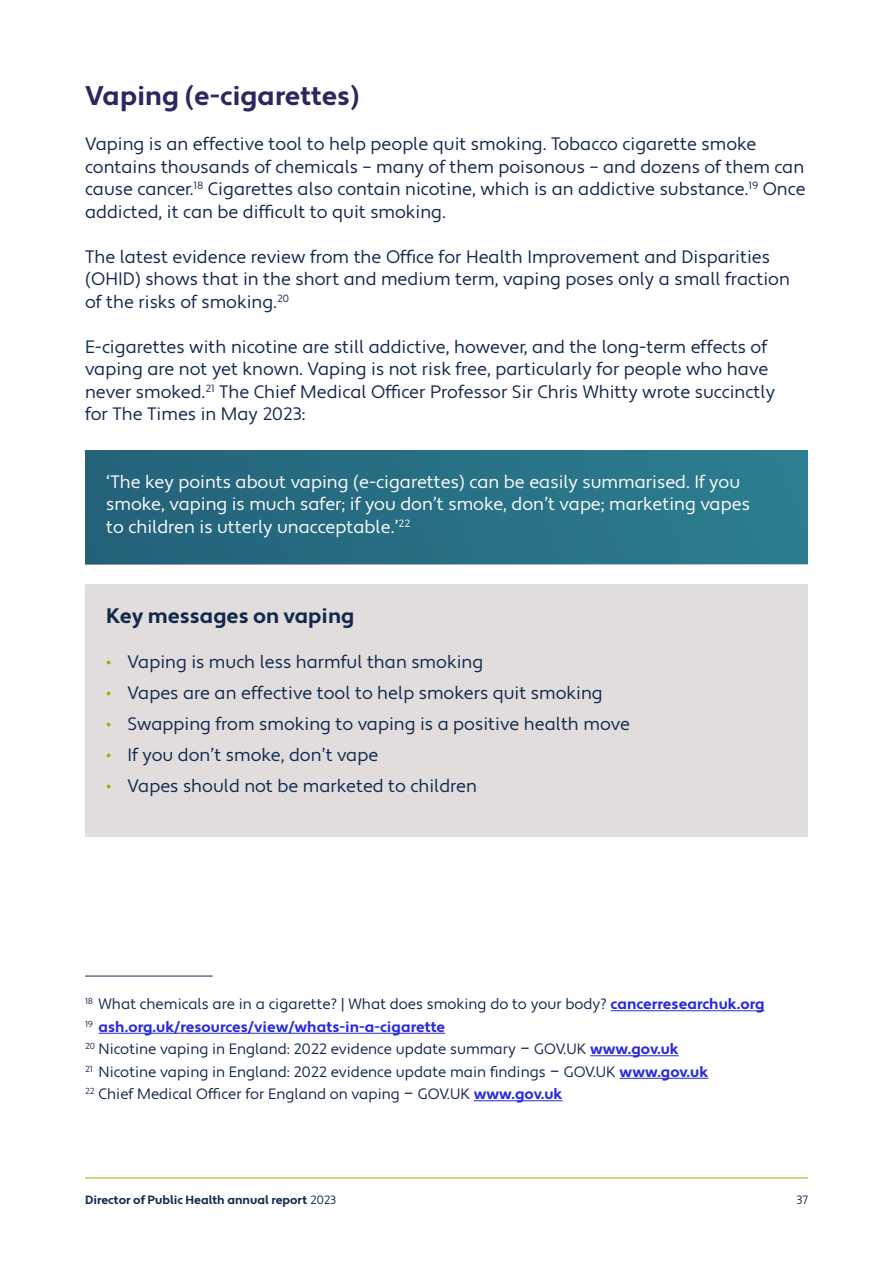
<style>
.page{position:relative;width:893px;height:1263px;background:#fff}
.page>*{position:absolute;margin:0;border:0;box-sizing:border-box;transform-origin:0 0}
.t1{font:700 27px "Apertura";color:#2a285f}
.t2{font:700 21px "Apertura";color:#12284c}
.t3{font:18px/22.5px "Apertura";color:#12284c}
.t4{font:18px/22.5px "Apertura";color:#fff}
.t5{font:15px "Apertura";color:#12284c}
.t6{font:700 15px "Apertura";color:#272ade}
.t7{font:700 12px "Apertura";color:#12284c}
.t8{font:12px "Apertura";color:#12284c}
.s1{color:#80bc00}
.s2{font-weight:700;color:#272ade}
.s3{font-size:18px}
.s4{font-weight:400}
</style>
<div class="page">
<svg style="left:85px;top:451px;width:723px;height:113px;background:#276f85"></svg>
<div style="left:85px;top:584px;width:723px;height:252px;background:#e1dddc"></div>
<hr style="left:611px;top:1010px;width:154px;height:1px;background:#272ade">
<hr style="left:99px;top:1033px;width:346px;height:1px;background:#272ade">
<hr style="left:590px;top:1055px;width:89px;height:1px;background:#272ade">
<hr style="left:620px;top:1078px;width:88px;height:1px;background:#272ade">
<hr style="left:474px;top:1100px;width:88px;height:1px;background:#272ade">
<hr style="left:85px;top:976px;width:128px;height:1px;background:#12284c">
<hr style="left:85px;top:1177px;width:723px;height:1px;background:#80bc00">
<h3 class="t1" style="left:85px;top:80px;width:276px">Vaping (e-cigarettes)</h3>
<p class="t3" style="left:85px;top:133px;width:722px">Vaping is an effective tool to help people quit smoking. Tobacco cigarette smoke contains thousands of chemicals – many of them poisonous – and dozens of them can cause cancer.<sup>18</sup> Cigarettes also contain nicotine, which is an addictive substance.<sup>19</sup> Once addicted, it can be difficult to quit smoking.</p>
<p class="t3" style="left:85px;top:246px;width:706px">The latest evidence review from the Office for Health Improvement and Disparities (OHID) shows that in the short and medium term, vaping poses only a small fraction of the risks of smoking.<sup>20</sup></p>
<p class="t3" style="left:85px;top:336px;width:691px">E-cigarettes with nicotine are still addictive, however, and the long-term effects of vaping are not yet known. Vaping is not risk free, particularly for people who have never smoked.<sup>21</sup> The Chief Medical Officer Professor Sir Chris Whitty wrote succinctly for The Times in May 2023:</p>
<p class="t4" style="left:106px;top:471px;width:645px">‘The key points about vaping (e-cigarettes) can be easily summarised. If you smoke, vaping is much safer; if you don’t smoke, don’t vape; marketing vapes to children is utterly unacceptable.’<sup>22</sup></p>
<h4 class="t2" style="left:106px;top:603px;width:249px">Key messages on vaping</h4>
<p class="t3" style="left:106px;top:651px;width:378px"><span class="s1">•</span> Vaping is much less harmful than smoking</p>
<p class="t3" style="left:106px;top:682px;width:498px"><span class="s1">•</span> Vapes are an effective tool to help smokers quit smoking</p>
<p class="t3" style="left:106px;top:713px;width:525px"><span class="s1">•</span> Swapping from smoking to vaping is a positive health move</p>
<p class="t3" style="left:106px;top:744px;width:274px"><span class="s1">•</span> If you don’t smoke, don’t vape</p>
<p class="t3" style="left:106px;top:775px;width:372px"><span class="s1">•</span> Vapes should not be marketed to children</p>
<p class="t5" style="left:85px;top:995px;width:681px"><sup>18</sup> What chemicals are in a cigarette? | What does smoking do to your body? <span class="s2">cancerresearchuk.org</span></p>
<p class="t6" style="left:85px;top:1017px;width:362px"><sup>19</sup> ash.org.uk/resources/view/whats-in-a-cigarette</p>
<p class="t5" style="left:85px;top:1040px;width:595px"><sup>20</sup> Nicotine vaping in England: 2022 evidence update summary <span class="s3">–</span> GOV.UK <span class="s2">www.gov.uk</span></p>
<p class="t5" style="left:85px;top:1062px;width:625px"><sup>21</sup> Nicotine vaping in England: 2022 evidence update main findings <span class="s3">–</span> GOV.UK <span class="s2">www.gov.uk</span></p>
<p class="t5" style="left:85px;top:1085px;width:479px"><sup>22</sup> Chief Medical Officer for England on vaping <span class="s3">–</span> GOV.UK <span class="s2">www.gov.uk</span></p>
<p class="t7" style="left:85px;top:1192px;width:253px">Director of Public Health annual report <span class="s4">2023</span></p>
<p class="t8" style="left:796px;top:1192px;width:13px">37</p>
</div>
